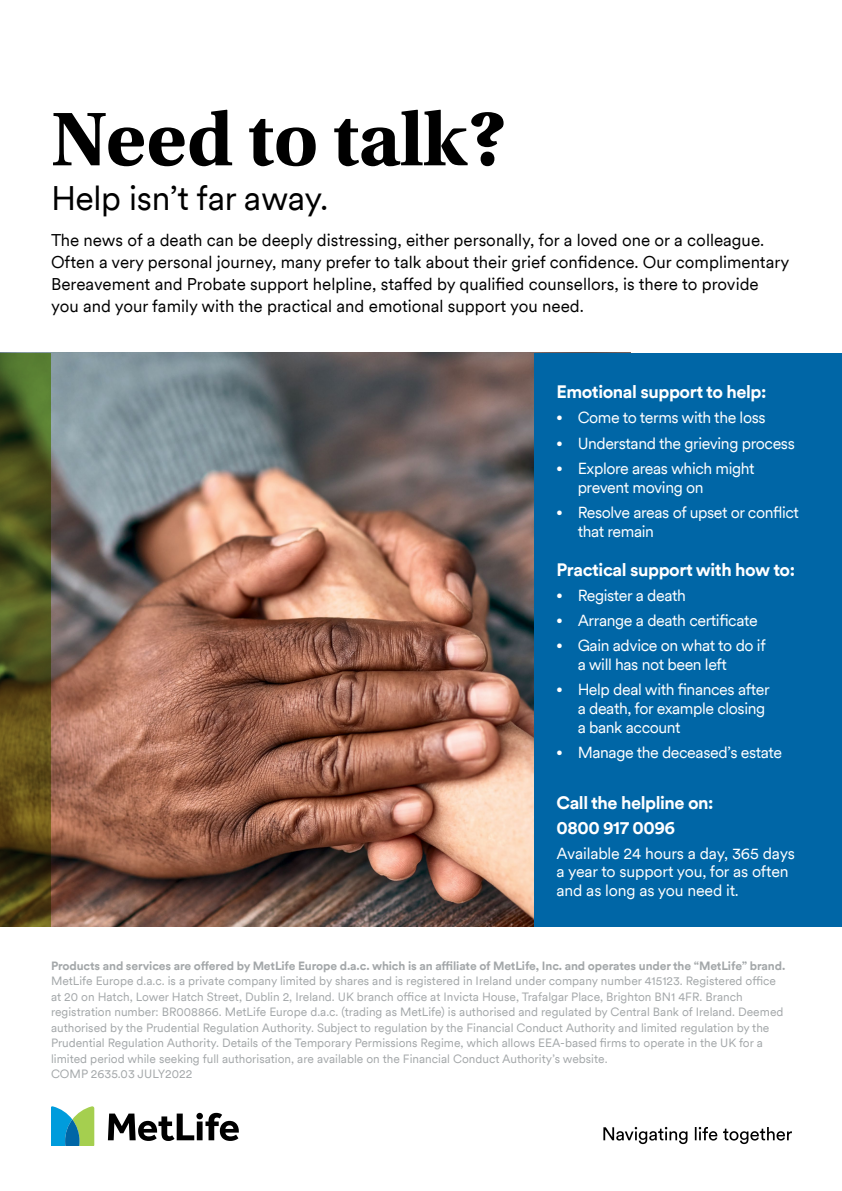
<style>
.page{position:relative;width:842px;height:1191px;background:#fff}
.page>*{position:absolute;margin:0;border:0;box-sizing:border-box;transform-origin:0 0}
.t1{font:700 80px "Utopia Std";letter-spacing:-.01em;color:#000}
.t2{font:34px "Met Life Circular TT";letter-spacing:-.01em;color:#000}
.t3{font:700 18px/25px "Met Life Circular TT";letter-spacing:-.025em;color:#fff}
.t4{font:17px/22px "Met Life Circular TT";color:#000}
.t5{font:16px/19px "Met Life Circular TT";letter-spacing:-.025em;color:#fff}
.t6{font:12px/15.5px "Met Life Circular TT";color:#a3a7a9}
.t7{font:700 12px "Met Life Circular TT";letter-spacing:-.01em;color:#a3a7a9}
.s1{font-size:11px}
</style>
<div class="page">
<img style="left:51px;top:353px;width:484px;height:573px">
<svg style="left:0;top:353px;width:51px;height:573px;background:#4f4f1b"></svg>
<div style="left:535px;top:353px;width:307px;height:573px;background:#0066a6"></div>
<svg style="left:108px;top:1112px;width:131px;height:29px"></svg>
<svg style="left:51px;top:1106px;width:43px;height:39px;background:#5cb2a5"></svg>
<svg style="left:603px;top:1126px;width:188px;height:18px"></svg>
<h1 class="t1" style="left:51px;top:93px;width:458px">Need to talk?</h1>
<h2 class="t2" style="left:51px;top:176px;width:279px">Help isn’t far away.</h2>
<p class="t4" style="left:51px;top:229px;width:740px">The news of a death can be deeply distressing, either personally, for a loved one or a colleague.<br>Often a very personal journey, many prefer to talk about their grief confidence. Our complimentary Bereavement and Probate support helpline, staffed by qualified counsellors, is there to provide you and your family with the practical and emotional support you need.</p>
<h3 class="t3" style="left:557px;top:379px;width:211px">Emotional support to help:</h3>
<h3 class="t5" style="left:557px;top:408px;width:211px"><span class="s1">•</span> Come to terms with the loss</h3>
<h3 class="t5" style="left:557px;top:433px;width:240px"><span class="s1">•</span> Understand the grieving process</h3>
<h3 class="t5" style="left:578px;top:458px;width:178px;text-indent:-21px"><span class="s1">•</span> Explore areas which might prevent moving on</h3>
<h3 class="t5" style="left:578px;top:502px;width:223px;text-indent:-21px"><span class="s1">•</span> Resolve areas of upset or conflict that remain</h3>
<h3 class="t3" style="left:557px;top:556px;width:240px">Practical support with how to:</h3>
<h3 class="t5" style="left:557px;top:585px;width:131px"><span class="s1">•</span> Register a death</h3>
<h3 class="t5" style="left:557px;top:610px;width:203px"><span class="s1">•</span> Arrange a death certificate</h3>
<h3 class="t5" style="left:578px;top:635px;width:190px;text-indent:-21px"><span class="s1">•</span> Gain advice on what to do if a will has not been left</h3>
<h3 class="t5" style="left:578px;top:679px;width:194px;text-indent:-21px"><span class="s1">•</span> Help deal with finances after a death, for example closing a bank account</h3>
<h3 class="t5" style="left:557px;top:742px;width:227px"><span class="s1">•</span> Manage the deceased’s estate</h3>
<h3 class="t3" style="left:557px;top:789px;width:159px">Call the helpline on:<br>0800 917 0096</h3>
<h3 class="t5" style="left:557px;top:843px;width:240px;line-height:18.6px">Available 24 hours a day, 365 days a year to support you, for as often and as long as you need it.</h3>
<p class="t7" style="left:51px;top:957px;width:736px">Products and services are offered by MetLife Europe d.a.c. which is an affiliate of MetLife, Inc. and operates under the “MetLife” brand.</p>
<p class="t6" style="left:51px;top:973px;width:734px">MetLife Europe d.a.c. is a private company limited by shares and is registered in Ireland under company number 415123. Registered office at 20 on Hatch, Lower Hatch Street, Dublin 2, Ireland. UK branch office at Invicta House, Trafalgar Place, Brighton BN1 4FR. Branch registration number: BR008866. MetLife Europe d.a.c. (trading as MetLife) is authorised and regulated by Central Bank of Ireland. Deemed authorised by the Prudential Regulation Authority. Subject to regulation by the Financial Conduct Authority and limited regulation by the Prudential Regulation Authority. Details of the Temporary Permissions Regime, which allows EEA-based firms to operate in the UK for a limited period while seeking full authorisation, are available on the Financial Conduct Authority’s website.<br>COMP 2635.03 JULY2022</p>
</div>
